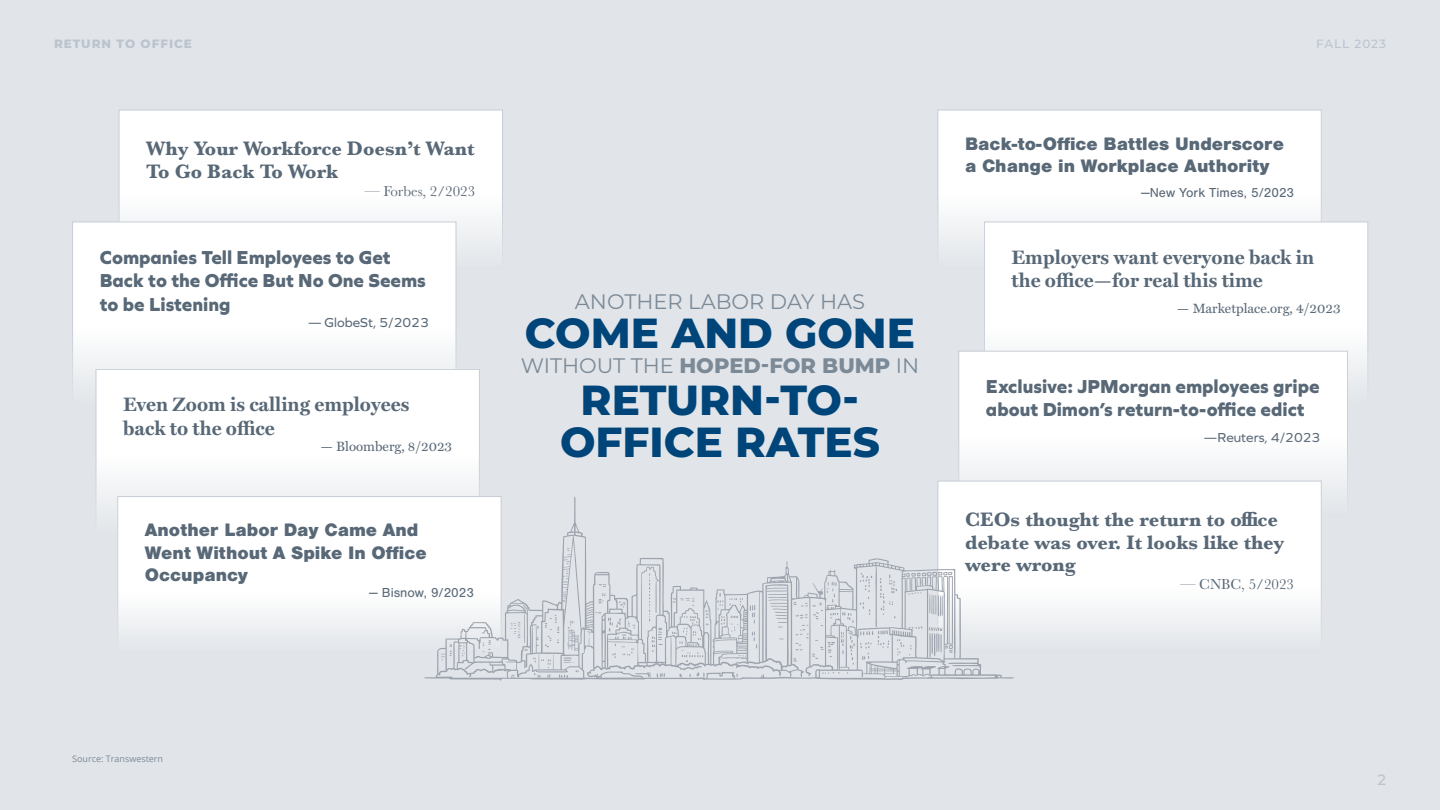
<style>
.page{position:relative;width:1440px;height:810px;background:#e1e5e9}
.page>*{position:absolute;margin:0;border:0;box-sizing:border-box;transform-origin:0 0}
.t1{font:800 42px/42px "Montserrat";color:#004579;text-align:center}
.t2{font:800 21px "Montserrat";color:#7c8a97}
.t3{font:21px "Montserrat";color:#7c8a97}
.t4{font:700 20.25px/22.5px "Baskerville";color:#586877}
.t5{font:800 19.5px/23.4px "Graphie";color:#586877}
.t6{font:700 19.5px/23.4px "Miller Text";color:#586877}
.t7{font:900 18.75px/22.5px "Nimbus San";color:#586877}
.t8{font:15px "Baskerville";color:#586877}
.t9{font:500 15px "Montserrat";color:#bbc3ce}
.t10{font:13.5px "Miller Text";color:#586877}
.t11{font:13.5px "Nimbus San";color:#586877}
.t12{font:13.5px "Graphie";color:#586877}
.t13{font:800 12px "Montserrat";letter-spacing:.08em;color:#bbc3ce}
.t14{font:500 12px "Montserrat";letter-spacing:.08em;color:#bbc3ce}
.t15{font:9px "Open Sans";color:#7c8a97}
.s1{font-weight:400}
</style>
<div class="page">
<div style="left:938px;top:110px;width:383px;height:159px;background:#fff"></div>
<div style="left:938px;top:110px;width:384px;height:159px;border:1px solid #c7cdd6"></div>
<div style="left:119px;top:110px;width:383px;height:159px;background:#fff"></div>
<div style="left:119px;top:110px;width:384px;height:159px;border:1px solid #c7cdd6"></div>
<div style="left:984px;top:222px;width:384px;height:183px;background:#fff"></div>
<div style="left:984px;top:222px;width:384px;height:183px;border:1px solid #c7cdd6"></div>
<div style="left:73px;top:222px;width:383px;height:183px;background:#fff"></div>
<div style="left:72px;top:222px;width:384px;height:183px;border:1px solid #c7cdd6"></div>
<div style="left:959px;top:351px;width:389px;height:164px;background:#fff"></div>
<div style="left:959px;top:351px;width:389px;height:165px;border:1px solid #c7cdd6"></div>
<div style="left:96px;top:369px;width:383px;height:165px;background:#fff"></div>
<div style="left:96px;top:369px;width:384px;height:165px;border:1px solid #c7cdd6"></div>
<div style="left:938px;top:481px;width:383px;height:171px;background:linear-gradient(to bottom,#fff,#edeff1)"></div>
<div style="left:938px;top:481px;width:384px;height:171px;border:1px solid #c7cdd6"></div>
<div style="left:118px;top:497px;width:383px;height:155px;background:linear-gradient(to bottom,#fff,#eceff1)"></div>
<div style="left:118px;top:496px;width:383px;height:156px;border:1px solid #c7cdd6"></div>
<svg style="left:437px;top:534px;width:560px;height:122px;fill:#fdfdfe"></svg>
<svg style="left:424px;top:656px;width:590px;height:25px"></svg>
<svg style="left:567px;top:497px;width:256px;height:38px"></svg>
<svg style="left:482px;top:535px;width:449px;height:13px"></svg>
<svg style="left:441px;top:548px;width:513px;height:131px"></svg>
<p class="t13" style="left:54px;top:35px;width:139px">RETURN TO OFFICE</p>
<p class="t14" style="left:1316px;top:35px;width:71px">FALL 2023</p>
<p class="t4" style="left:146px;top:138px;width:330px">Why Your Workforce Doesn’t Want<br>To Go Back To Work</p>
<p class="t8" style="left:365px;top:181px;width:112px">— Forbes, 2/2023</p>
<p class="t5" style="left:100px;top:245px;width:328px">Companies Tell Employees to Get<br>Back to the Office But No One Seems to be Listening</p>
<p class="t12" style="left:308px;top:314px;width:122px">— GlobeSt, 5/2023</p>
<p class="t6" style="left:123px;top:392px;width:288px">Even Zoom is calling employees back to the office</p>
<p class="t10" style="left:320px;top:436px;width:133px">— Bloomberg, 8/2023</p>
<p class="t7" style="left:145px;top:519px;width:283px">Another Labor Day Came And<br>Went Without A Spike In Office<br>Occupancy</p>
<p class="t11" style="left:369px;top:586px;width:106px">— Bisnow, 9/2023</p>
<p class="t3" style="left:575px;top:287px;width:292px">ANOTHER LABOR DAY HAS</p>
<h1 class="t1" style="left:525px;top:310px;width:392px">COME AND GONE</h1>
<p class="t2" style="left:521px;top:351px;width:400px"><span class="s1">WITHOUT THE</span> HOPED-FOR BUMP <span class="s1">IN</span></p>
<h1 class="t1" style="left:560px;top:377px;width:321px">RETURN-TO-<br>OFFICE RATES</h1>
<p class="t7" style="left:965px;top:132px;width:320px">Back-to-Office Battles Underscore a Change in Workplace Authority</p>
<p class="t11" style="left:1141px;top:186px;width:155px">—New York Times, 5/2023</p>
<p class="t6" style="left:1012px;top:245px;width:304px">Employers want everyone back in the office—for real this time</p>
<p class="t10" style="left:1177px;top:297px;width:165px">— Marketplace.org, 4/2023</p>
<p class="t5" style="left:986px;top:374px;width:335px">Exclusive: JPMorgan employees gripe about Dimon’s return-to-office edict</p>
<p class="t12" style="left:1204px;top:429px;width:118px">—Reuters, 4/2023</p>
<p class="t4" style="left:965px;top:509px;width:321px">CEOs thought the return to office debate was over. It looks like they were wrong</p>
<p class="t8" style="left:1181px;top:575px;width:115px">— CNBC, 5/2023</p>
<p class="t15" style="left:72px;top:752px;width:92px">Source: Transwestern</p>
<p class="t9" style="left:1377px;top:769px;width:10px">2</p>
</div>
